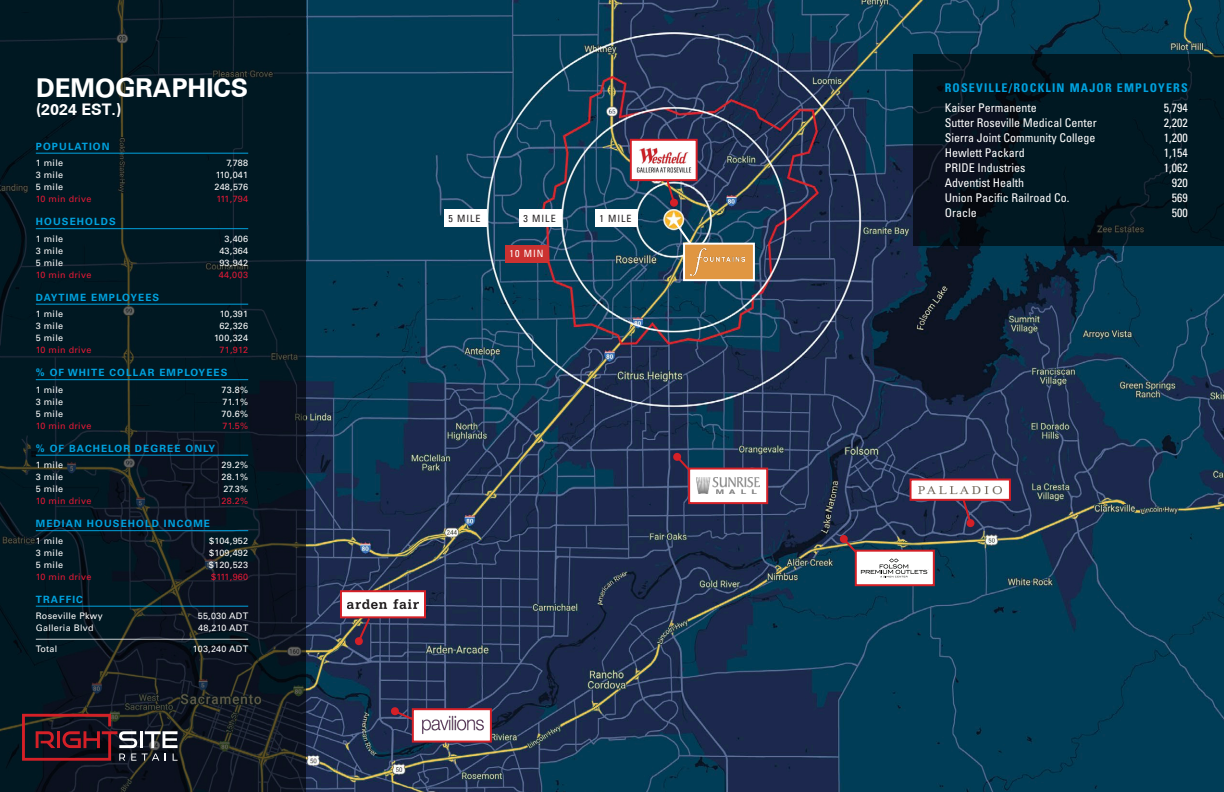
<style>
.page{position:relative;width:1224px;height:792px;background:#fff}
.page>*{position:absolute;margin:0;border:0;box-sizing:border-box;transform-origin:0 0}
.t1{font:700 26px "Univers CE";color:#fff}
.t2{font:700 16px "Univers CE";color:#fff}
.t3{font:condensed 12px "Univers LT Std";color:#fff}
.t4{font:700 condensed 12px "Univers LT Std";letter-spacing:.1em;color:#00a2df}
.Demos{font:700 10px "Univers LT Std";letter-spacing:.11em;color:#00a2df}
.t5{font:condensed 10px "Univers LT Std";letter-spacing:.1em;color:#231f20}
.t6{font:condensed 10px "Univers LT Std";color:#fff}
.Demos_text{font:9px "Univers LT Std";letter-spacing:.03em;color:#fff}
.Demos_text-2{font:9px "Univers LT Std";letter-spacing:.03em;color:#e51836}
</style>
<div class="page">
<img style="left:305px;top:0;width:919px;height:792px">
<div style="left:595px;top:210px;width:43px;height:17px;background:#fff"></div>
<div style="left:519px;top:210px;width:43px;height:17px;background:#fff"></div>
<div style="left:444px;top:210px;width:43px;height:17px;background:#fff"></div>
<div style="left:505px;top:245px;width:43px;height:18px;background:#cb3231"></div>
<svg style="left:913px;top:54px;width:311px;height:191px;background:#021520"></svg>
<svg style="left:0;top:0;width:305px;height:792px;background:#061822"></svg>
<svg style="left:664px;top:181px;width:12px;height:24px"></svg>
<div style="left:670px;top:199px;width:8px;height:8px;background:#d52027;border-radius:50%"></div>
<svg style="left:673px;top:452px;width:24px;height:26px"></svg>
<svg style="left:672px;top:218px;width:28px;height:39px"></svg>
<svg style="left:354px;top:618px;width:18px;height:28px"></svg>
<svg style="left:390px;top:707px;width:30px;height:17px"></svg>
<svg style="left:961px;top:501px;width:12px;height:25px"></svg>
<div style="left:966px;top:519px;width:8px;height:8px;background:#d52027;border-radius:50%"></div>
<div style="left:631px;top:140px;width:66px;height:40px;background:#fff"></div>
<img style="left:636px;top:147px;width:56px;height:26px">
<div style="left:630px;top:139px;width:68px;height:42px;border:2px solid #d52027"></div>
<div style="left:689px;top:469px;width:78px;height:34px;background:#fff"></div>
<img style="left:697px;top:478px;width:62px;height:16px">
<div style="left:688px;top:468px;width:80px;height:36px;border:2px solid #d52027"></div>
<div style="left:683px;top:243px;width:72px;height:38px;background:#e09642;border:2px solid #fff"></div>
<div style="left:856px;top:551px;width:78px;height:34px;background:#fff"></div>
<svg style="left:839px;top:534px;width:90px;height:43px"></svg>
<div style="left:855px;top:550px;width:80px;height:36px;border:2px solid #d52027"></div>
<div style="left:341px;top:591px;width:84px;height:26px;background:#fff"></div>
<img style="left:347px;top:599px;width:72px;height:11px">
<div style="left:340px;top:590px;width:86px;height:28px;border:2px solid #d52027"></div>
<div style="left:413px;top:709px;width:78px;height:33px;background:#fff"></div>
<img style="left:422px;top:716px;width:62px;height:18px">
<div style="left:412px;top:708px;width:80px;height:35px;border:2px solid #d52027"></div>
<div style="left:911px;top:480px;width:99px;height:20px;background:#fff"></div>
<img style="left:919px;top:486px;width:83px;height:9px">
<div style="left:910px;top:479px;width:101px;height:22px;border:2px solid #d52027"></div>
<img style="left:690px;top:248px;width:54px;height:27px">
<hr style="left:36px;top:153px;width:212px;height:1px;background:#00a2df">
<hr style="left:36px;top:228px;width:212px;height:1px;background:#00a2df">
<hr style="left:36px;top:304px;width:212px;height:1px;background:#00a2df">
<hr style="left:36px;top:379px;width:212px;height:1px;background:#00a2df">
<hr style="left:36px;top:455px;width:212px;height:1px;background:#00a2df">
<hr style="left:36px;top:530px;width:212px;height:1px;background:#00a2df">
<hr style="left:36px;top:606px;width:212px;height:1px;background:#00a2df">
<hr style="left:36px;top:639px;width:212px;height:1px;background:#fff">
<svg style="left:22px;top:714px;width:156px;height:47px;background:#412830"></svg>
<p class="t1" style="left:36px;top:73px;width:214px">DEMOGRAPHICS</p>
<p class="t2" style="left:36px;top:100px;width:87px">(2024 EST.)</p>
<p class="Demos" style="left:36px;top:140px;width:75px">POPULATION</p>
<p class="Demos_text" style="left:36px;top:158px;width:29px">1 mile</p>
<p class="Demos_text" style="left:226px;top:158px;width:23px">7,788</p>
<p class="Demos_text" style="left:36px;top:170px;width:29px">3 mile</p>
<p class="Demos_text" style="left:216px;top:170px;width:34px">110,041</p>
<p class="Demos_text" style="left:36px;top:182px;width:29px">5 mile</p>
<p class="Demos_text" style="left:214px;top:182px;width:35px">248,576</p>
<p class="Demos_text-2" style="left:36px;top:194px;width:57px">10 min drive</p>
<p class="Demos_text-2" style="left:217px;top:194px;width:33px">111,794</p>
<p class="Demos" style="left:36px;top:216px;width:81px">HOUSEHOLDS</p>
<p class="Demos_text" style="left:36px;top:233px;width:29px">1 mile</p>
<p class="Demos_text" style="left:225px;top:233px;width:25px">3,406</p>
<p class="Demos_text" style="left:36px;top:245px;width:29px">3 mile</p>
<p class="Demos_text" style="left:219px;top:245px;width:30px">43,364</p>
<p class="Demos_text" style="left:36px;top:257px;width:29px">5 mile</p>
<p class="Demos_text" style="left:219px;top:257px;width:30px">93,942</p>
<p class="Demos_text-2" style="left:36px;top:269px;width:57px">10 min drive</p>
<p class="Demos_text-2" style="left:219px;top:269px;width:31px">44,003</p>
<p class="Demos" style="left:36px;top:291px;width:125px">DAYTIME EMPLOYEES</p>
<p class="Demos_text" style="left:36px;top:309px;width:29px">1 mile</p>
<p class="Demos_text" style="left:220px;top:309px;width:30px">10,391</p>
<p class="Demos_text" style="left:36px;top:321px;width:29px">3 mile</p>
<p class="Demos_text" style="left:219px;top:321px;width:30px">62,326</p>
<p class="Demos_text" style="left:36px;top:333px;width:29px">5 mile</p>
<p class="Demos_text" style="left:214px;top:333px;width:36px">100,324</p>
<p class="Demos_text-2" style="left:36px;top:345px;width:57px">10 min drive</p>
<p class="Demos_text-2" style="left:219px;top:345px;width:30px">71,912</p>
<p class="Demos" style="left:36px;top:367px;width:193px">% OF WHITE COLLAR EMPLOYEES</p>
<p class="Demos_text" style="left:36px;top:384px;width:29px">1 mile</p>
<p class="Demos_text" style="left:222px;top:384px;width:28px">73.8%</p>
<p class="Demos_text" style="left:36px;top:396px;width:29px">3 mile</p>
<p class="Demos_text" style="left:223px;top:396px;width:27px">71.1%</p>
<p class="Demos_text" style="left:36px;top:408px;width:29px">5 mile</p>
<p class="Demos_text" style="left:222px;top:408px;width:28px">70.6%</p>
<p class="Demos_text-2" style="left:36px;top:420px;width:57px">10 min drive</p>
<p class="Demos_text-2" style="left:223px;top:420px;width:27px">71.5%</p>
<p class="Demos" style="left:36px;top:442px;width:181px">% OF BACHELOR DEGREE ONLY</p>
<p class="Demos_text" style="left:36px;top:460px;width:29px">1 mile</p>
<p class="Demos_text" style="left:222px;top:460px;width:28px">29.2%</p>
<p class="Demos_text" style="left:36px;top:472px;width:29px">3 mile</p>
<p class="Demos_text" style="left:222px;top:472px;width:28px">28.1%</p>
<p class="Demos_text" style="left:36px;top:484px;width:29px">5 mile</p>
<p class="Demos_text" style="left:223px;top:484px;width:26px">27.3%</p>
<p class="Demos_text-2" style="left:36px;top:496px;width:57px">10 min drive</p>
<p class="Demos_text-2" style="left:222px;top:496px;width:28px">28.2%</p>
<p class="Demos" style="left:36px;top:518px;width:176px">MEDIAN HOUSEHOLD INCOME</p>
<p class="Demos_text" style="left:36px;top:535px;width:29px">1 mile</p>
<p class="Demos_text" style="left:209px;top:535px;width:40px">$104,952</p>
<p class="Demos_text" style="left:36px;top:547px;width:29px">3 mile</p>
<p class="Demos_text" style="left:209px;top:547px;width:40px">$109,492</p>
<p class="Demos_text" style="left:36px;top:559px;width:29px">5 mile</p>
<p class="Demos_text" style="left:209px;top:559px;width:41px">$120,523</p>
<p class="Demos_text-2" style="left:36px;top:571px;width:57px">10 min drive</p>
<p class="Demos_text-2" style="left:211px;top:571px;width:38px">$111,960</p>
<p class="Demos" style="left:36px;top:593px;width:49px">TRAFFIC</p>
<p class="Demos_text" style="left:36px;top:611px;width:68px">Roseville Pkwy</p>
<p class="Demos_text" style="left:198px;top:611px;width:52px">55,030 ADT</p>
<p class="Demos_text" style="left:36px;top:623px;width:59px">Galleria Blvd</p>
<p class="Demos_text" style="left:198px;top:623px;width:52px">48,210 ADT</p>
<p class="Demos_text" style="left:36px;top:644px;width:23px">Total</p>
<p class="Demos_text" style="left:193px;top:644px;width:57px">103,240 ADT</p>
<p class="t5" style="left:448px;top:212px;width:34px">5 MILE</p>
<p class="t5" style="left:524px;top:212px;width:34px">3 MILE</p>
<p class="t5" style="left:599px;top:212px;width:34px">1 MILE</p>
<p class="t6" style="left:510px;top:247px;width:35px">10 MIN</p>
<p class="t4" style="left:945px;top:81px;width:245px">ROSEVILLE/ROCKLIN MAJOR EMPLOYERS</p>
<p class="t3" style="left:945px;top:100px;width:93px">Kaiser Permanente</p>
<p class="t3" style="left:1164px;top:100px;width:25px">5,794</p>
<p class="t3" style="left:945px;top:115px;width:153px">Sutter Roseville Medical Center</p>
<p class="t3" style="left:1164px;top:115px;width:25px">2,202</p>
<p class="t3" style="left:945px;top:130px;width:152px">Sierra Joint Community College</p>
<p class="t3" style="left:1164px;top:130px;width:25px">1,200</p>
<p class="t3" style="left:945px;top:145px;width:81px">Hewlett Packard</p>
<p class="t3" style="left:1164px;top:145px;width:25px">1,154</p>
<p class="t3" style="left:945px;top:160px;width:82px">PRIDE Industries</p>
<p class="t3" style="left:1164px;top:160px;width:25px">1,062</p>
<p class="t3" style="left:945px;top:175px;width:81px">Adventist Health</p>
<p class="t3" style="left:1172px;top:175px;width:17px">920</p>
<p class="t3" style="left:945px;top:190px;width:126px">Union Pacific Railroad Co.</p>
<p class="t3" style="left:1172px;top:190px;width:17px">569</p>
<p class="t3" style="left:945px;top:205px;width:33px">Oracle</p>
<p class="t3" style="left:1172px;top:205px;width:17px">500</p>
</div>
